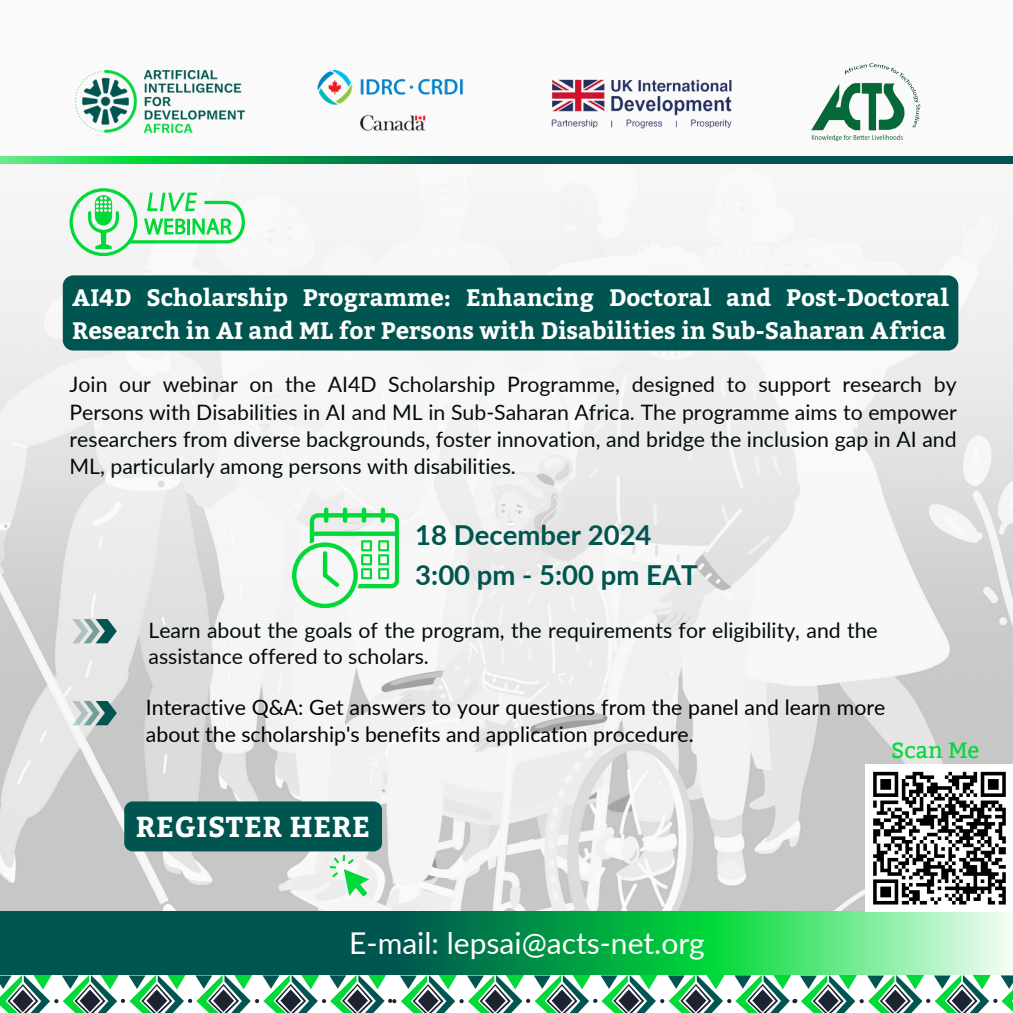
<style>
.page{position:relative;width:1013px;height:1013px;background:#fff}
.page>*{position:absolute;margin:0;border:0;box-sizing:border-box;transform-origin:0 0}
.t1{font:30px "Lato";color:#fff}
.t2{font:700 28.75px "Bitter";letter-spacing:.02em;color:#fff}
.t3{font:700 27.5px "Lato";color:#005550}
.t4{font:700 23.75px/32.8px "Bitter";color:#fff}
.t5{font:22.12px "Bitter";color:#00d938}
.t6{font:21.25px/27.2px "Lato";color:#020d05;text-align:justify}
.t7{font:21.25px/26.2px "Lato";color:#000}
</style>
<div class="page">
<img style="left:0;top:701px;width:1012px;height:210px">
<img style="left:0;top:95px;width:1012px;height:606px">
<img style="left:805px;top:63px;width:128px;height:84px">
<img style="left:76px;top:70px;width:169px;height:62px">
<svg style="left:72px;top:619px;width:45px;height:24px"></svg>
<svg style="left:72px;top:701px;width:45px;height:24px"></svg>
<svg style="left:0;top:974px;width:1012px;height:39px"></svg>
<img style="left:310px;top:69px;width:165px;height:74px">
<img style="left:532px;top:79px;width:220px;height:70px">
<svg style="left:0;top:911px;width:1012px;height:63px;background:#249661"></svg>
<svg style="left:70px;top:188px;width:175px;height:68px"></svg>
<svg style="left:0;top:156px;width:1012px;height:8px;background:#077c4e"></svg>
<div style="left:63px;top:275px;width:895px;height:75px;background:#005550"></div>
<svg style="left:124px;top:801px;width:258px;height:96px;background:#65958f"></svg>
<svg style="left:324px;top:507px;width:4px;height:16px"></svg>
<svg style="left:343px;top:507px;width:4px;height:16px"></svg>
<svg style="left:362px;top:507px;width:4px;height:16px"></svg>
<svg style="left:381px;top:507px;width:4px;height:16px"></svg>
<svg style="left:292px;top:513px;width:107px;height:95px"></svg>
<div style="left:866px;top:764px;width:146px;height:147px;background:#fff"></div>
<svg style="left:873px;top:771px;width:133px;height:134px"></svg>
<p class="t4" style="left:72px;top:280px;width:878px">AI4D Scholarship Programme: Enhancing Doctoral and Post-Doctoral<br>Research in AI and ML for Persons with Disabilities in Sub-Saharan Africa</p>
<p class="t6" style="left:70px;top:370px;width:888px">Join our webinar on the AI4D Scholarship Programme, designed to support research by Persons with Disabilities in AI and ML in Sub-Saharan Africa. The programme aims to empower researchers from diverse backgrounds, foster innovation, and bridge the inclusion gap in AI and ML, particularly among persons with disabilities.</p>
<p class="t3" style="left:415px;top:518px;width:238px">18 December 2024</p>
<p class="t3" style="left:415px;top:557px;width:284px">3:00 pm - 5:00 pm EAT</p>
<p class="t6" style="left:148px;top:616px;width:730px;line-height:26.2px">Learn about the goals of the program, the requirements for eligibility, and the assistance offered to scholars.</p>
<h4 class="t7" style="left:146px;top:694px;width:741px">Interactive Q&amp;A: Get answers to your questions from the panel and learn more about the scholarship's benefits and application procedure.</h4>
<p class="t5" style="left:891px;top:737px;width:89px">Scan Me</p>
<p class="t2" style="left:136px;top:805px;width:236px">REGISTER HERE</p>
<p class="t1" style="left:349px;top:924px;width:357px">E-mail: lepsai@acts-net.org</p>
</div>
